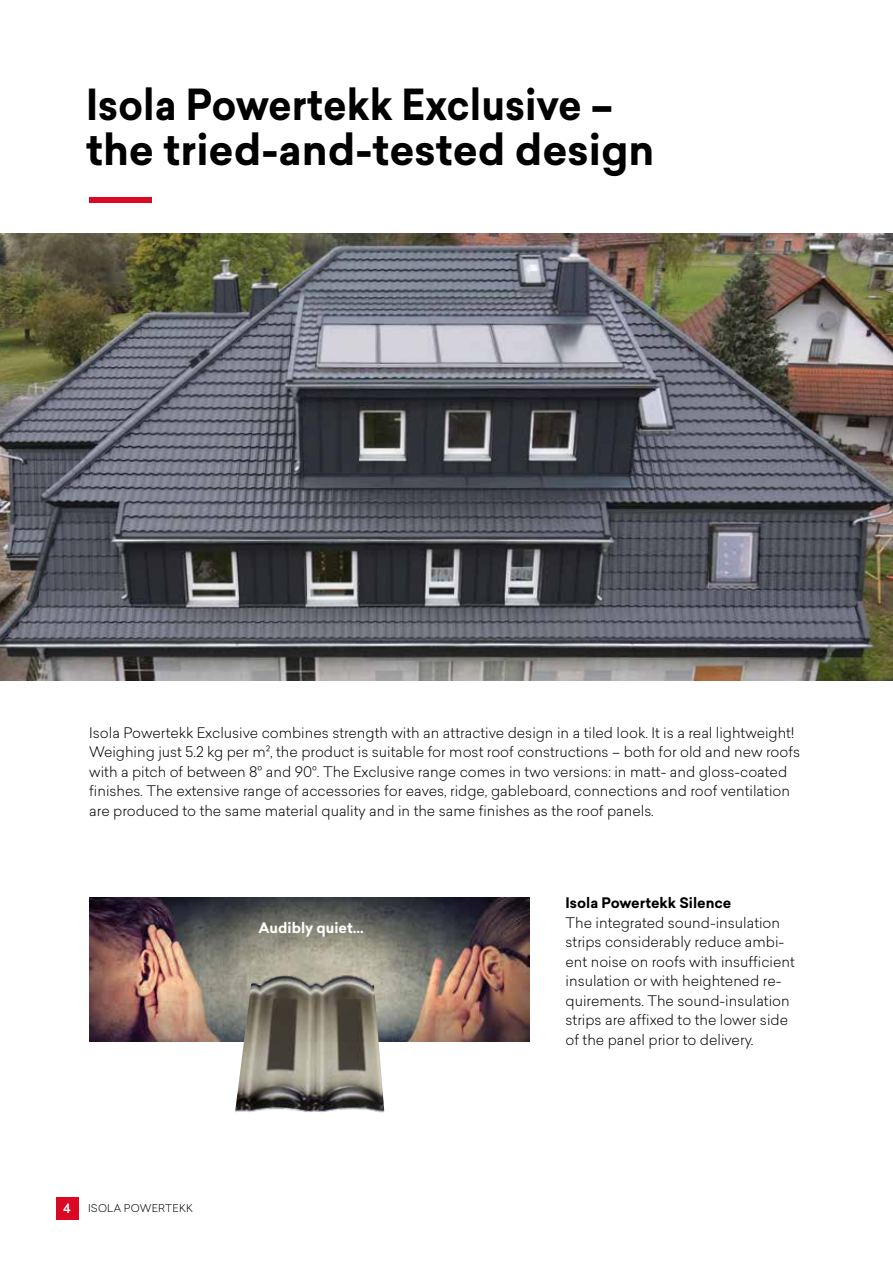
<style>
.page{position:relative;width:893px;height:1263px;background:#fff}
.page>*{position:absolute;margin:0;border:0;box-sizing:border-box;transform-origin:0 0}
.t1{font:700 42px/45px "Sailec";color:#000;scale:.94 1}
.t2{font:300 14.25px/19.5px "Sailec";color:#000}
.t3{font:700 14.25px "Sailec";color:#000}
.t4{font:700 14.25px "Sailec";color:#fff}
.t5{font:500 12.75px "Sailec";color:#fff}
.t6{font:300 10.5px "Sailec";letter-spacing:.02em;color:#000}
</style>
<div class="page">
<div style="left:56px;top:1197px;width:22px;height:22px;background:#da0725"></div>
<img style="left:0;top:234px;width:893px;height:446px">
<img style="left:89px;top:897px;width:441px;height:145px">
<img style="left:235px;top:973px;width:150px;height:140px">
<div style="left:89px;top:197px;width:63px;height:5px;background:#da0725"></div>
<h1 class="t1" style="left:86px;top:83px;width:606px">Isola Powertekk Exclusive – the tried-and-tested design</h1>
<p class="t2" style="left:89px;top:722px;width:712px">Isola Powertekk Exclusive combines strength with an attractive design in a tiled look. It is a real lightweight!<br>Weighing just 5.2 kg per m2, the product is suitable for most roof constructions – both for old and new roofs with a pitch of between 8° and 90°. The Exclusive range comes in two versions: in matt- and gloss-coated finishes. The extensive range of accessories for eaves, ridge, gableboard, connections and roof ventilation are produced to the same material quality and in the same finishes as the roof panels.</p>
<p class="t4" style="left:258px;top:918px;width:107px">Audibly quiet...</p>
<p class="t5" style="left:63px;top:1199px;width:9px">4</p>
<p class="t6" style="left:88px;top:1201px;width:106px">ISOLA POWERTEKK</p>
<p class="t3" style="left:566px;top:893px;width:167px">Isola Powertekk Silence</p>
<p class="t2" style="left:566px;top:912px;width:231px">The integrated sound-insulation strips considerably reduce ambi&shy;ent noise on roofs with insufficient insulation or with heightened re&shy;quirements. The sound-insulation strips are affixed to the lower side of the panel prior to delivery.</p>
</div>
